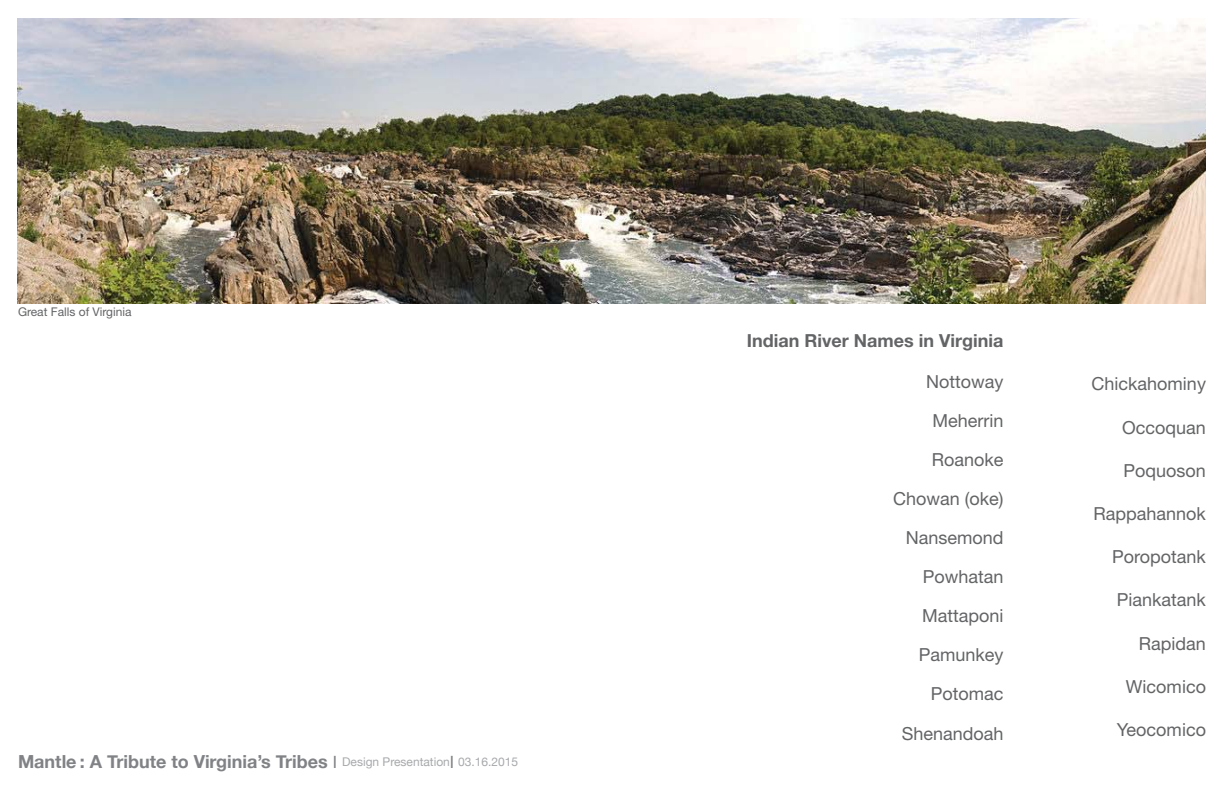
<style>
.page{position:relative;width:1224px;height:792px;background:#fff}
.page>*{position:absolute;margin:0;border:0;box-sizing:border-box;transform-origin:0 0}
.t1{font:18px/39.1px "Helvetica Neue LT Std";color:#636466;text-align:right}
.t2{font:700 18px "Helvetica Neue";color:#808285}
.t3{font:700 18px "Helvetica Neue LT Std";color:#636466}
.t4{font:12px "Helvetica Neue LT Std";color:#636466}
.s1{font-family:"Myriad Pro";font-weight:400}
.s2{font-weight:400;font-size:12px;color:#a7a9ac}
</style>
<div class="page">
<img style="left:18px;top:18px;width:1188px;height:285px">
<p class="t4" style="left:18px;top:307px;width:115px">Great Falls of Virginia</p>
<p class="t2" style="left:18px;top:750px;width:502px">Mantle : A Tribute to Virginia’s Tribes <span class="s1">I</span> <span class="s2">Design Presentation</span><span class="s1">I</span> <span class="s2">03.16.2015</span></p>
<p class="t3" style="left:747px;top:334px;width:258px">Indian River Names in Virginia</p>
<p class="t1" style="left:893px;top:364px;width:112px">Nottoway<br>Meherrin<br>Roanoke<br>Chowan (oke)<br>Nansemond<br>Powhatan<br>Mattaponi<br>Pamunkey<br>Potomac<br>Shenandoah</p>
<p class="t1" style="left:1092px;top:366px;width:116px">Chickahominy</p>
<p class="t1" style="left:1122px;top:409px;width:85px">Occoquan</p>
<p class="t1" style="left:1124px;top:452px;width:84px">Poquoson</p>
<p class="t1" style="left:1094px;top:495px;width:114px">Rappahannok</p>
<p class="t1" style="left:1112px;top:539px;width:95px">Poropotank</p>
<p class="t1" style="left:1117px;top:582px;width:91px">Piankatank</p>
<p class="t1" style="left:1139px;top:625px;width:69px">Rapidan</p>
<p class="t1" style="left:1126px;top:668px;width:82px">Wicomico</p>
<p class="t1" style="left:1117px;top:711px;width:91px">Yeocomico</p>
</div>
